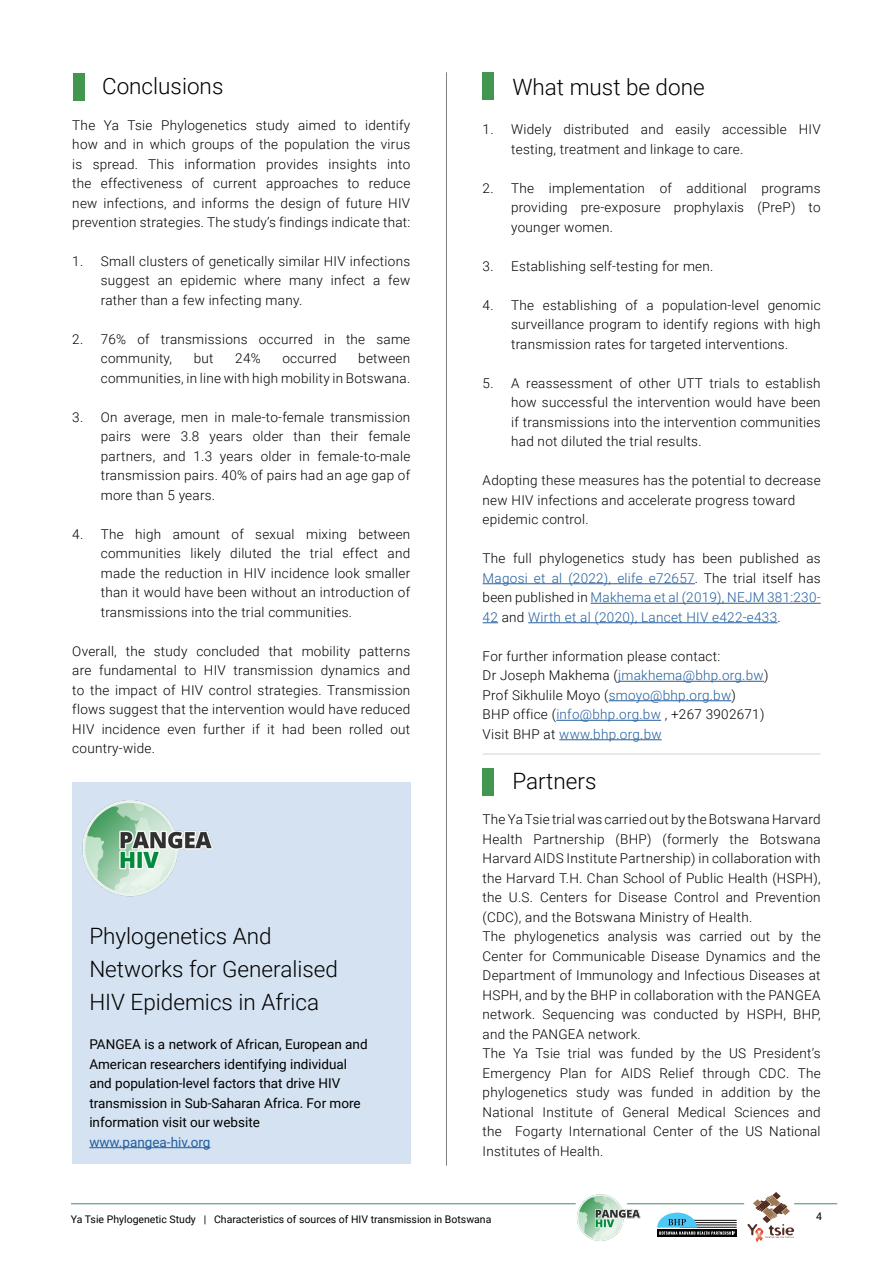
<style>
.page{position:relative;width:893px;height:1263px;background:#fff}
.page>*{position:absolute;margin:0;border:0;box-sizing:border-box;transform-origin:0 0}
.t1{font:300 22.5px/33px "Roboto";color:#000}
.t2{font:300 13.5px/19.5px "Roboto";letter-spacing:.02em;color:#000;text-align:justify}
.t3{font:13.5px/19.5px "Roboto";color:#000}
.t4{font:300 13.5px/19.5px "Roboto";letter-spacing:.02em;color:#215e9e;text-align:justify}
.t5{font:13.5px "Roboto";color:#215e9e}
.t6{font:10.5px "Roboto";color:#000}
.s1{color:#000}
.s2{color:#215e9e}
</style>
<div class="page">
<hr style="left:71px;top:1203px;width:505px;height:1px;background:#418f67">
<hr style="left:794px;top:1203px;width:43px;height:1px;background:#418f67">
<hr style="left:627px;top:1203px;width:117px;height:1px;background:#418f67">
<hr style="left:446px;top:72px;width:1px;height:1094px;background:#808080">
<img style="left:571px;top:1194px;width:75px;height:47px">
<svg style="left:747px;top:1192px;width:47px;height:46px"></svg>
<img style="left:755px;top:1228px;width:9px;height:14px">
<div style="left:657px;top:1229px;width:80px;height:8px;background:#000101"></div>
<hr style="left:679px;top:1227px;width:58px;height:1px;background:#000101">
<hr style="left:679px;top:1224px;width:58px;height:1px;background:#000101">
<hr style="left:679px;top:1222px;width:58px;height:1px;background:#000101">
<hr style="left:679px;top:1220px;width:58px;height:1px;background:#000101">
<svg style="left:657px;top:1212px;width:78px;height:23px"></svg>
<hr style="left:483px;top:583px;width:212px;height:1px;background:#215e9e">
<hr style="left:591px;top:603px;width:230px;height:1px;background:#215e9e">
<svg style="left:483px;top:622px;width:15px;height:1px"></svg>
<hr style="left:528px;top:622px;width:249px;height:1px;background:#215e9e">
<hr style="left:618px;top:681px;width:146px;height:1px;background:#215e9e">
<hr style="left:609px;top:700px;width:122px;height:1px;background:#215e9e">
<hr style="left:556px;top:720px;width:105px;height:1px;background:#215e9e">
<hr style="left:559px;top:739px;width:103px;height:1px;background:#215e9e">
<hr style="left:483px;top:754px;width:338px;height:1px;background:#d1d3d4">
<div style="left:73px;top:73px;width:11px;height:27px;background:#43964f"></div>
<div style="left:483px;top:73px;width:11px;height:27px;background:#43964f"></div>
<div style="left:483px;top:769px;width:11px;height:27px;background:#43964f"></div>
<div style="left:72px;top:782px;width:338px;height:382px;background:#d4e2f1"></div>
<hr style="left:89px;top:1147px;width:121px;height:1px;background:#215e9e">
<img style="left:82px;top:800px;width:131px;height:97px">
<h1 class="t1" style="left:102px;top:69px;width:123px">Conclusions</h1>
<p class="t2" style="left:72px;top:114px;width:339px">The Ya Tsie Phylogenetics study aimed to identify how and in which groups of the population the virus is spread. This information provides insights into the effectiveness of current approaches to reduce new infections, and informs the design of future HIV prevention strategies. The study’s findings indicate that:</p>
<p class="t2" style="left:101px;top:251px;width:311px;text-indent:-28px">1. Small clusters of genetically similar HIV infections suggest an epidemic where many infect a few rather than a few infecting many.</p>
<p class="t2" style="left:101px;top:329px;width:311px;text-indent:-28px">2. 76% of transmissions occurred in the same community,</p>
<p class="t2" style="left:101px;top:348px;width:311px;text-align:right">between<br>communities, in line with high mobility in Botswana.</p>
<p class="t2" style="left:101px;top:407px;width:311px;text-indent:-28px">3. On average, men in male-to-female transmission pairs were 3.8 years older than their female partners, and 1.3 years older in female-to-male transmission pairs. 40% of pairs had an age gap of more than 5 years.</p>
<p class="t2" style="left:101px;top:524px;width:311px;text-indent:-28px">4. The high amount of sexual mixing between communities likely diluted the trial effect and made the reduction in HIV incidence look smaller than it would have been without an introduction of transmissions into the trial communities.</p>
<p class="t2" style="left:72px;top:641px;width:339px">Overall, the study concluded that mobility patterns are fundamental to HIV transmission dynamics and to the impact of HIV control strategies. Transmission flows suggest that the intervention would have reduced HIV incidence even further if it had been rolled out country-wide.</p>
<p class="t2" style="left:194px;top:348px;width:21px">but</p>
<p class="t2" style="left:235px;top:348px;width:27px">24%</p>
<p class="t2" style="left:282px;top:348px;width:56px">occurred</p>
<h1 class="t1" style="left:89px;top:918px;width:250px">Phylogenetics And<br>Networks for Generalised<br>HIV Epidemics in Africa</h1>
<p class="t3" style="left:89px;top:1034px;width:280px">PANGEA is a network of African, European and American researchers identifying individual and population-level factors that drive HIV transmission in Sub-Saharan Africa. For more information visit our website</p>
<p class="t5" style="left:89px;top:1132px;width:123px">www.pangea-hiv.org</p>
<h1 class="t1" style="left:512px;top:70px;width:194px">What must be done</h1>
<p class="t2" style="left:511px;top:119px;width:311px;text-indent:-28px">1. Widely distributed and easily accessible HIV testing, treatment and linkage to care.</p>
<p class="t2" style="left:511px;top:178px;width:311px;text-indent:-28px">2. The implementation of additional programs providing pre-exposure prophylaxis (PreP) to younger women.</p>
<p class="t2" style="left:483px;top:256px;width:232px">3. Establishing self-testing for men.</p>
<p class="t2" style="left:511px;top:295px;width:311px;text-indent:-28px">4. The establishing of a population-level genomic surveillance program to identify regions with high transmission rates for targeted interventions.</p>
<p class="t2" style="left:511px;top:373px;width:311px;text-indent:-28px">5. A reassessment of other UTT trials to establish how successful the intervention would have been if transmissions into the intervention communities had not diluted the trial results.</p>
<p class="t2" style="left:483px;top:470px;width:340px;text-align:left">Adopting these measures has the potential to decrease new HIV infections and accelerate progress toward epidemic control.</p>
<p class="t4" style="left:483px;top:548px;width:340px"><span class="s1">The full phylogenetics study has been published as </span>Magosi et al (2022), elife e72657<span class="s1">. The trial itself has been published in</span> Makhema et al (2019), NEJM 381:230- 42 <span class="s1">and</span> Wirth et al (2020), Lancet HIV e422-e433<span class="s1">.</span></p>
<p class="t2" style="left:483px;top:646px;width:287px;text-align:left">For further information please contact:<br>Dr Joseph Makhema (<span class="s2">jmakhema@bhp.org.bw</span>)<br>Prof Sikhulile Moyo (<span class="s2">smoyo@bhp.org.bw</span>)<br>BHP office (<span class="s2">info@bhp.org.bw</span> , +267 3902671)<br>Visit BHP at <span class="s2">www.bhp.org.bw</span></p>
<h1 class="t1" style="left:512px;top:764px;width:86px">Partners</h1>
<p class="t2" style="left:483px;top:809px;width:340px;text-align:left">The Ya Tsie trial was carried out by the Botswana Harvard Health Partnership (BHP) (formerly the Botswana Harvard AIDS Institute Partnership) in collaboration with the Harvard T.H. Chan School of Public Health (HSPH), the U.S. Centers for Disease Control and Prevention (CDC), and the Botswana Ministry of Health.<br>The phylogenetics analysis was carried out by the Center for Communicable Disease Dynamics and the Department of Immunology and Infectious Diseases at HSPH, and by the BHP in collaboration with the PANGEA network. Sequencing was conducted by HSPH, BHP, and the PANGEA network.<br>The Ya Tsie trial was funded by the US President’s Emergency Plan for AIDS Relief through CDC. The phylogenetics study was funded in addition by the National Institute of General Medical Sciences and the Fogarty International Center of the US National Institutes of Health.</p>
<p class="t6" style="left:71px;top:1212px;width:422px">Ya Tsie Phylogenetic Study | Characteristics of sources of HIV transmission in Botswana</p>
<p class="t6" style="left:816px;top:1209px;width:7px">4</p>
</div>
